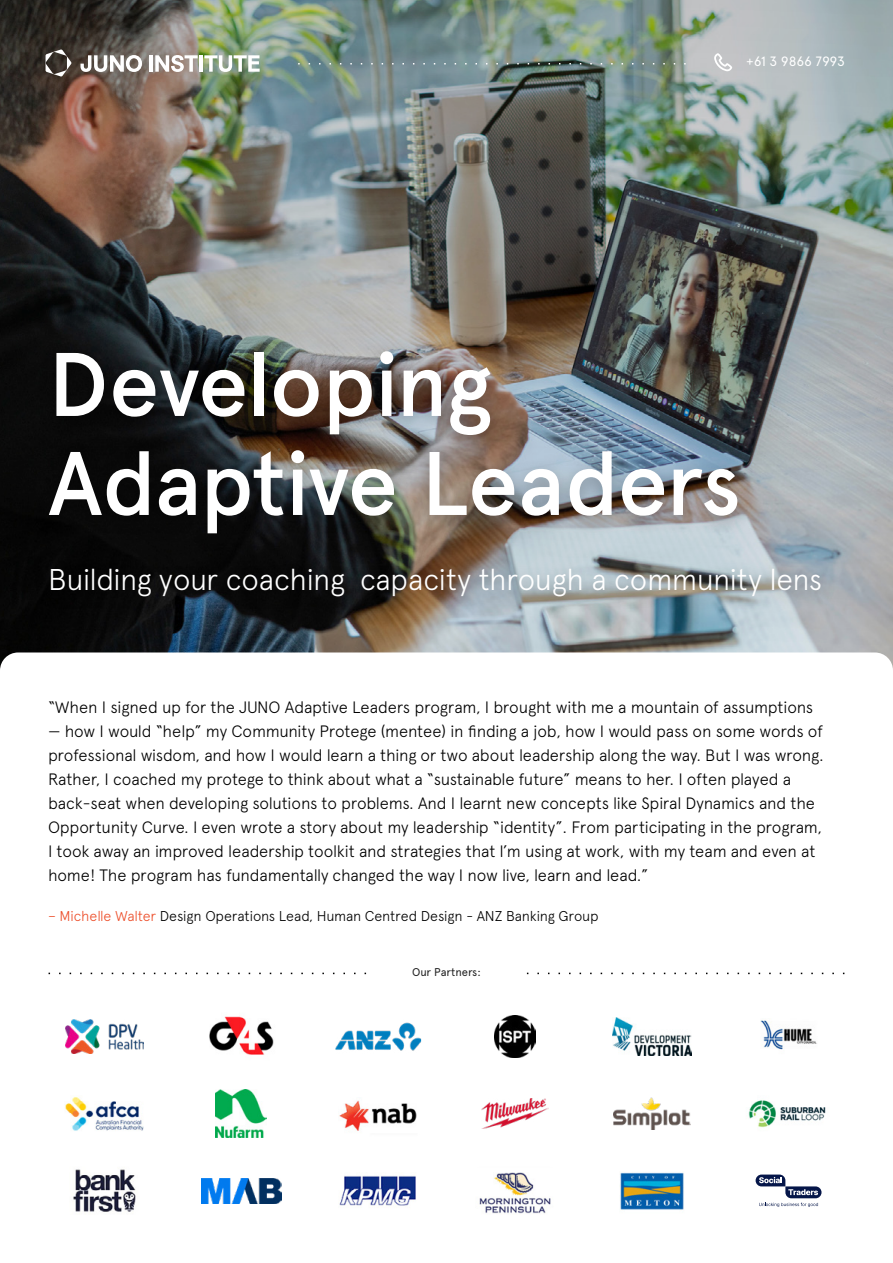
<style>
.page{position:relative;width:893px;height:1263px;background:#fff}
.page>*{position:absolute;margin:0;border:0;box-sizing:border-box;transform-origin:0 0}
.t1{font:500 90px/99px "Apercu";letter-spacing:-.015em;color:#fff}
.t2{font:300 30px "Apercu";letter-spacing:-.015em;color:#fff}
.t3{font:300 16.5px/24px "Apercu";letter-spacing:-.015em;color:#000}
.t4{font:300 14.25px "Apercu";letter-spacing:-.01em;color:#000}
.t5{font:13.5px "Apercu";letter-spacing:-.015em;color:#fff}
.t6{font:11.25px "Apercu";letter-spacing:-.01em;color:#212121}
.s1{color:#ed4f2b}
</style>
<div class="page">
<img style="left:0;top:0;width:893px;height:666px">
<div style="left:0;top:652px;width:893px;height:611px;background:#fff;border-radius:18px"></div>
<div style="left:34px;top:340px;width:803px;height:276px;background:#000;opacity:.34"></div>
<svg style="left:298px;top:63px;width:388px;height:2px"></svg>
<svg style="left:714px;top:53px;width:18px;height:18px"></svg>
<svg style="left:46px;top:49px;width:26px;height:28px"></svg>
<hr style="left:149px;top:55px;width:3px;height:17px;background:#fff">
<svg style="left:155px;top:55px;width:43px;height:17px"></svg>
<hr style="left:199px;top:55px;width:4px;height:17px;background:#fff">
<svg style="left:204px;top:55px;width:56px;height:17px"></svg>
<svg style="left:80px;top:55px;width:62px;height:17px"></svg>
<svg style="left:49px;top:973px;width:317px;height:1px"></svg>
<svg style="left:527px;top:973px;width:317px;height:1px"></svg>
<img style="left:73px;top:1169px;width:63px;height:43px">
<svg style="left:756px;top:1174px;width:65px;height:33px"></svg>
<img style="left:65px;top:1020px;width:78px;height:33px">
<img style="left:209px;top:1016px;width:65px;height:39px">
<img style="left:335px;top:1022px;width:86px;height:29px">
<img style="left:612px;top:1018px;width:79px;height:37px">
<img style="left:760px;top:1020px;width:57px;height:30px">
<img style="left:65px;top:1097px;width:79px;height:34px">
<img style="left:216px;top:1089px;width:51px;height:49px">
<img style="left:339px;top:1100px;width:78px;height:31px">
<img style="left:481px;top:1099px;width:68px;height:30px">
<img style="left:613px;top:1097px;width:77px;height:33px">
<img style="left:748px;top:1100px;width:78px;height:28px">
<img style="left:201px;top:1178px;width:80px;height:25px">
<img style="left:339px;top:1175px;width:77px;height:32px">
<img style="left:479px;top:1172px;width:72px;height:42px">
<img style="left:620px;top:1172px;width:64px;height:38px">
<img style="left:494px;top:1016px;width:42px;height:41px">
<p class="t5" style="left:746px;top:53px;width:100px">+61 3 9866 7993</p>
<h1 class="t1" style="left:48px;top:335px;width:694px">Developing<br>Adaptive Leaders</h1>
<h2 class="t2" style="left:48px;top:561px;width:776px">Building your coaching capacity through a community lens</h2>
<p class="t3" style="left:48px;top:695px;width:767px">“When I signed up for the JUNO Adaptive Leaders program, I brought with me a mountain of assumptions</p>
<p class="t3" style="left:48px;top:719px;width:777px">— how I would “help” my Community Protege (mentee) in finding a job, how I would pass on some words of professional wisdom, and how I would learn a thing or two about leadership along the way. But I was wrong.<br>Rather, I coached my protege to think about what a “sustainable future” means to her. I often played a back-seat when developing solutions to problems. And I learnt new concepts like Spiral Dynamics and the Opportunity Curve. I even wrote a story about my leadership “identity”. From participating in the program, I took away an improved leadership toolkit and strategies that I’m using at work, with my team and even at home! The program has fundamentally changed the way I now live, learn and lead.”</p>
<p class="t4" style="left:48px;top:908px;width:552px"><span class="s1">– Michelle Walter</span> Design Operations Lead, Human Centred Design - ANZ Banking Group</p>
<p class="t6" style="left:412px;top:965px;width:70px">Our Partners:</p>
</div>
